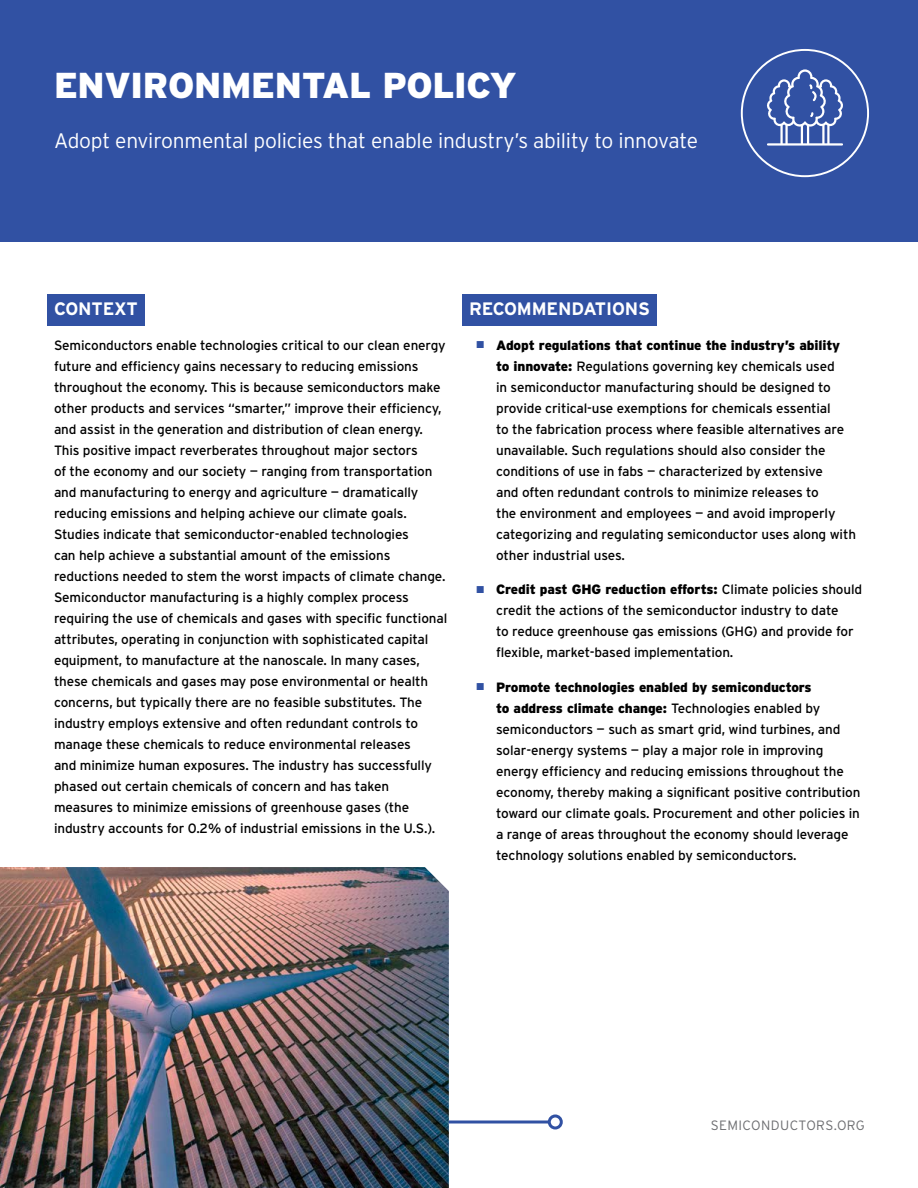
<style>
.page{position:relative;width:918px;height:1188px;background:#fff}
.page>*{position:absolute;margin:0;border:0;box-sizing:border-box;transform-origin:0 0}
.t1{font:900 36px "Interstate";letter-spacing:-.01em;color:#fff}
.t2{font:300 21px "Interstate";letter-spacing:-.01em;color:#fff}
.t3{font:700 18px "Interstate";letter-spacing:-.01em;color:#fff}
.t4{font:13.5px/21px "Interstate";letter-spacing:-.01em;color:#000}
.t5{font:300 13.5px "Interstate";letter-spacing:.03em;color:#6d6e71}
.s1{font-family:"Arial";font-size:15px;color:#3151a3}
.s2{font-weight:900}
</style>
<div class="page">
<div style="left:0;top:0;width:918px;height:241px;background:#3151a3"></div>
<div style="left:47px;top:294px;width:98px;height:32px;background:#3151a3"></div>
<div style="left:462px;top:294px;width:195px;height:32px;background:#3151a3"></div>
<svg style="left:767px;top:69px;width:76px;height:77px"></svg>
<div style="left:548px;top:1114px;width:15px;height:16px;border:3px solid #3151a3;border-radius:50%"></div>
<img style="left:0;top:867px;width:449px;height:321px">
<h1 class="t1" style="left:54px;top:65px;width:464px">ENVIRONMENTAL POLICY</h1>
<h2 class="t2" style="left:54px;top:129px;width:646px">Adopt environmental policies that enable industry’s ability to innovate</h2>
<h3 class="t3" style="left:54px;top:299px;width:85px">CONTEXT</h3>
<p class="t4" style="left:54px;top:335px;width:395px">Semiconductors enable technologies critical to our clean energy future and efficiency gains necessary to reducing emissions throughout the economy. This is because semiconductors make other products and services “smarter,” improve their efficiency, and assist in the generation and distribution of clean energy.<br>This positive impact reverberates throughout major sectors<br>of the economy and our society — ranging from transportation and manufacturing to energy and agriculture — dramatically reducing emissions and helping achieve our climate goals.<br>Studies indicate that semiconductor-enabled technologies<br>can help achieve a substantial amount of the emissions reductions needed to stem the worst impacts of climate change.<br>Semiconductor manufacturing is a highly complex process requiring the use of chemicals and gases with specific functional attributes, operating in conjunction with sophisticated capital equipment, to manufacture at the nanoscale. In many cases, these chemicals and gases may pose environmental or health concerns, but typically there are no feasible substitutes. The industry employs extensive and often redundant controls to manage these chemicals to reduce environmental releases<br>and minimize human exposures. The industry has successfully phased out certain chemicals of concern and has taken measures to minimize emissions of greenhouse gases (the industry accounts for 0.2% of industrial emissions in the U.S.).</p>
<h3 class="t3" style="left:469px;top:299px;width:182px">RECOMMENDATIONS</h3>
<p class="t4" style="left:496px;top:335px;width:361px;text-indent:-20px"><span class="s1">■</span> <span class="s2">Adopt regulations that continue the industry’s ability to innovate:</span> Regulations governing key chemicals used<br>in semiconductor manufacturing should be designed to provide critical-use exemptions for chemicals essential<br>to the fabrication process where feasible alternatives are unavailable. Such regulations should also consider the conditions of use in fabs — characterized by extensive<br>and often redundant controls to minimize releases to<br>the environment and employees — and avoid improperly categorizing and regulating semiconductor uses along with other industrial uses.</p>
<p class="t4" style="left:496px;top:579px;width:368px;text-indent:-20px"><span class="s1">■</span> <span class="s2">Credit past GHG reduction efforts:</span> Climate policies should credit the actions of the semiconductor industry to date<br>to reduce greenhouse gas emissions (GHG) and provide for flexible, market-based implementation.</p>
<p class="t4" style="left:496px;top:677px;width:366px;text-indent:-20px"><span class="s1">■</span> <span class="s2">Promote technologies enabled by semiconductors<br>to address climate change:</span> Technologies enabled by semiconductors — such as smart grid, wind turbines, and solar-energy systems — play a major role in improving energy efficiency and reducing emissions throughout the economy, thereby making a significant positive contribution toward our climate goals. Procurement and other policies in a range of areas throughout the economy should leverage technology solutions enabled by semiconductors.</p>
<p class="t5" style="left:711px;top:1117px;width:156px">SEMICONDUCTORS.ORG</p>
</div>
